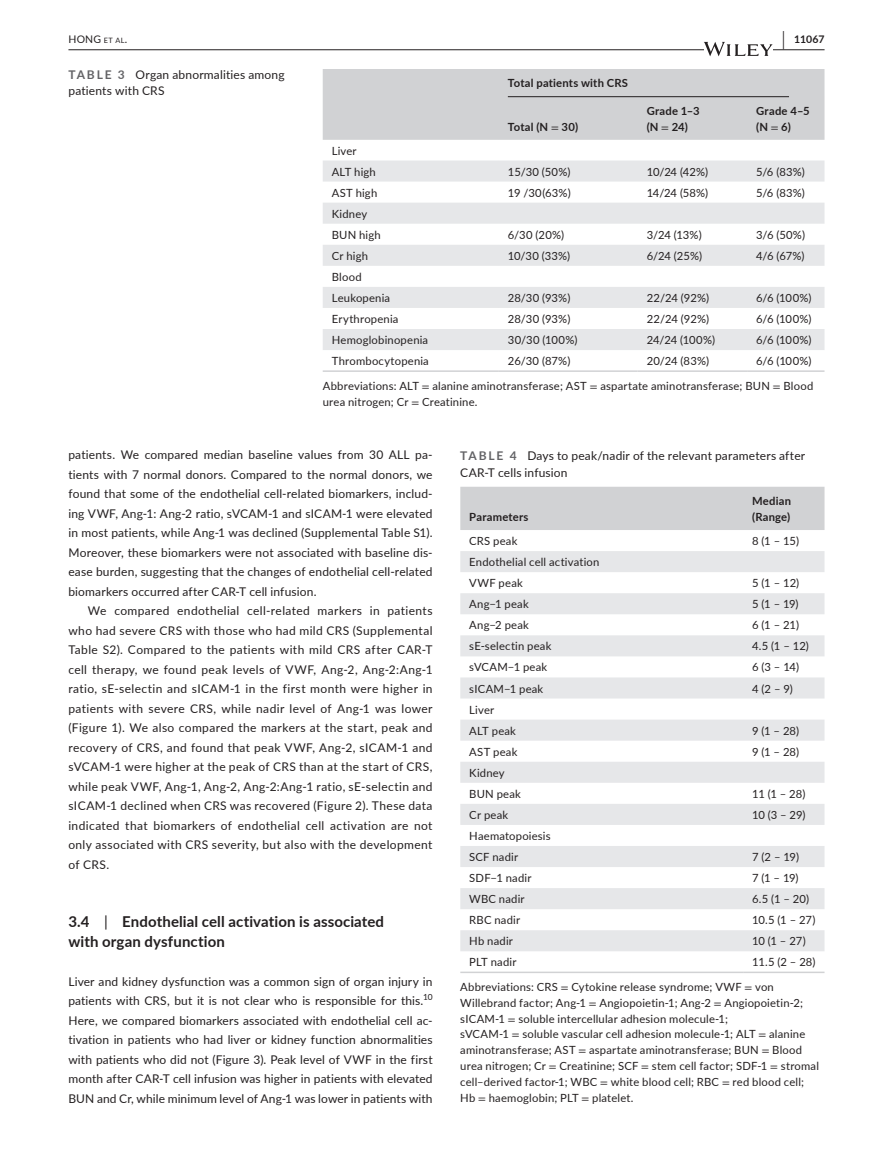
<style>
.page{position:relative;width:893px;height:1174px;background:#fff}
.page>*{position:absolute;margin:0;border:0;box-sizing:border-box;transform-origin:0 0}
.t1{font:700 15px/19.5px "Lato";letter-spacing:.005em;color:#231f20}
.t2{font:12px/19.5px "Lato";letter-spacing:.015em;color:#231f20;text-align:justify}
.t3{font:11.25px/15.8px "Lato";letter-spacing:.015em;color:#231f20}
.t4{font:700 11.25px/15.8px "Lato";letter-spacing:.02em;color:#231f20}
.t5{font:10.5px "Lato";color:#231f20}
.t6{font:700 10.5px "Lato";color:#231f20}
.s1{font-size:7.35px}
.s2{font-size:19.5px}
.s3{font-weight:700;color:#636366}
.s4{font-family:"STIX";font-weight:400}
.s5{font-family:"STIX"}
.s6{font-weight:400}
</style>
<div class="page">
<hr style="left:68px;top:49px;width:756px;height:1px;background:#231f20">
<svg style="left:704px;top:42px;width:69px;height:14px"></svg>
<div style="left:323px;top:69px;width:501px;height:71px;background:#d1d2d4"></div>
<svg style="left:323px;top:160px;width:501px;height:190px;fill:#e6e7e9"></svg>
<hr style="left:323px;top:370px;width:176px;height:2px;background:#d1d2d4">
<hr style="left:499px;top:370px;width:139px;height:2px;background:#d1d2d4">
<hr style="left:638px;top:370px;width:109px;height:2px;background:#d1d2d4">
<hr style="left:747px;top:370px;width:77px;height:2px;background:#d1d2d4">
<hr style="left:508px;top:96px;width:281px;height:1px;background:#231f20">
<div style="left:460px;top:487px;width:364px;height:43px;background:#d1d2d4"></div>
<svg style="left:460px;top:551px;width:364px;height:400px;fill:#e8e9ea"></svg>
<hr style="left:460px;top:971px;width:283px;height:2px;background:#d1d2d4">
<hr style="left:743px;top:971px;width:81px;height:2px;background:#d1d2d4">
<p class="t5" style="left:68px;top:31px;width:60px">HONG <span class="s1">et al</span>.</p>
<p class="t6" style="left:782px;top:31px;width:44px"><span class="s2">|</span> 11067</p>
<p class="t2" style="left:68px;top:66px;width:218px;line-height:16.5px"><span class="s3">TABLE 3</span> Organ abnormalities among patients with CRS</p>
<p class="t3" style="left:332px;top:139px;width:46px;line-height:21px">Liver<br>ALT high</p>
<p class="t4" style="left:508px;top:75px;width:122px">Total patients with CRS</p>
<p class="t4" style="left:508px;top:118px;width:72px">Total (N <span class="s4">=</span> 30)</p>
<p class="t4" style="left:647px;top:102px;width:54px">Grade 1–3 (N <span class="s4">=</span> 24)</p>
<p class="t4" style="left:756px;top:102px;width:55px">Grade 4–5 (N <span class="s4">=</span> 6)</p>
<p class="t3" style="left:508px;top:163px;width:64px">15/30 (50%)</p>
<p class="t3" style="left:647px;top:163px;width:63px">10/24 (42%)</p>
<p class="t3" style="left:756px;top:163px;width:50px">5/6 (83%)</p>
<p class="t3" style="left:332px;top:184px;width:47px">AST high</p>
<p class="t3" style="left:508px;top:184px;width:64px">19 /30(63%)</p>
<p class="t3" style="left:647px;top:184px;width:63px">14/24 (58%)</p>
<p class="t3" style="left:756px;top:184px;width:50px">5/6 (83%)</p>
<p class="t3" style="left:332px;top:203px;width:50px;line-height:21px">Kidney<br>BUN high</p>
<p class="t3" style="left:508px;top:226px;width:58px">6/30 (20%)</p>
<p class="t3" style="left:647px;top:226px;width:56px">3/24 (13%)</p>
<p class="t3" style="left:756px;top:226px;width:50px">3/6 (50%)</p>
<p class="t3" style="left:332px;top:247px;width:38px">Cr high</p>
<p class="t3" style="left:508px;top:247px;width:64px">10/30 (33%)</p>
<p class="t3" style="left:647px;top:247px;width:57px">6/24 (25%)</p>
<p class="t3" style="left:756px;top:247px;width:50px">4/6 (67%)</p>
<p class="t3" style="left:332px;top:266px;width:60px;line-height:21px">Blood<br>Leukopenia</p>
<p class="t3" style="left:508px;top:289px;width:64px">28/30 (93%)</p>
<p class="t3" style="left:647px;top:289px;width:64px">22/24 (92%)</p>
<p class="t3" style="left:756px;top:289px;width:57px">6/6 (100%)</p>
<p class="t3" style="left:332px;top:310px;width:68px">Erythropenia</p>
<p class="t3" style="left:508px;top:310px;width:64px">28/30 (93%)</p>
<p class="t3" style="left:647px;top:310px;width:64px">22/24 (92%)</p>
<p class="t3" style="left:756px;top:310px;width:57px">6/6 (100%)</p>
<p class="t3" style="left:332px;top:332px;width:98px">Hemoglobinopenia</p>
<p class="t3" style="left:508px;top:332px;width:71px">30/30 (100%)</p>
<p class="t3" style="left:647px;top:332px;width:70px">24/24 (100%)</p>
<p class="t3" style="left:756px;top:332px;width:57px">6/6 (100%)</p>
<p class="t3" style="left:332px;top:353px;width:99px">Thrombocytopenia</p>
<p class="t3" style="left:508px;top:353px;width:64px">26/30 (87%)</p>
<p class="t3" style="left:647px;top:353px;width:64px">20/24 (83%)</p>
<p class="t3" style="left:756px;top:353px;width:57px">6/6 (100%)</p>
<p class="t3" style="left:323px;top:377px;width:492px">Abbreviations: ALT <span class="s5">=</span> alanine aminotransferase; AST <span class="s5">=</span> aspartate aminotransferase; BUN <span class="s5">=</span> Blood urea nitrogen; Cr <span class="s5">=</span> Creatinine.</p>
<p class="t2" style="left:68px;top:444px;width:366px">patients. We compared median baseline values from 30 ALL pa&shy;tients with 7 normal donors. Compared to the normal donors, we found that some of the endothelial cell-related biomarkers, includ&shy;ing VWF, Ang-1: Ang-2 ratio, sVCAM-1 and sICAM-1 were elevated in most patients, while Ang-1 was declined (Supplemental Table S1).<br>Moreover, these biomarkers were not associated with baseline dis&shy;ease burden, suggesting that the changes of endothelial cell-related biomarkers occurred after CAR-T cell infusion.</p>
<p class="t2" style="left:68px;top:600px;width:366px;text-indent:20px">We compared endothelial cell-related markers in patients who had severe CRS with those who had mild CRS (Supplemental Table S2). Compared to the patients with mild CRS after CAR-T cell therapy, we found peak levels of VWF, Ang-2, Ang-2:Ang-1 ratio, sE-selectin and sICAM-1 in the first month were higher in patients with severe CRS, while nadir level of Ang-1 was lower (Figure 1). We also compared the markers at the start, peak and recovery of CRS, and found that peak VWF, Ang-2, sICAM-1 and sVCAM-1 were higher at the peak of CRS than at the start of CRS, while peak VWF, Ang-1, Ang-2, Ang-2:Ang-1 ratio, sE-selectin and sICAM-1 declined when CRS was recovered (Figure 2). These data indicated that biomarkers of endothelial cell activation are not only associated with CRS severity, but also with the development of CRS.</p>
<p class="t1" style="left:68px;top:911px;width:317px">3.4 <span class="s6">|</span> Endothelial cell activation is associated with organ dysfunction</p>
<p class="t2" style="left:68px;top:971px;width:366px">Liver and kidney dysfunction was a common sign of organ injury in patients with CRS, but it is not clear who is responsible for this.<sup>10<br></sup>Here, we compared biomarkers associated with endothelial cell ac&shy;tivation in patients who had liver or kidney function abnormalities with patients who did not (Figure 3). Peak level of VWF in the first month after CAR-T cell infusion was higher in patients with elevated BUN and Cr, while minimum level of Ang-1 was lower in patients with</p>
<p class="t2" style="left:460px;top:447px;width:346px;line-height:16.5px"><span class="s3">TABLE 4</span> Days to peak/nadir of the relevant parameters after<br>CAR-T cells infusion</p>
<p class="t4" style="left:469px;top:508px;width:61px">Parameters</p>
<p class="t4" style="left:752px;top:492px;width:40px">Median (Range)</p>
<p class="t3" style="left:469px;top:532px;width:50px">CRS peak</p>
<p class="t3" style="left:752px;top:532px;width:49px">8 (1 – 15)</p>
<p class="t3" style="left:469px;top:551px;width:132px;line-height:21px">Endothelial cell activation<br>VWF peak</p>
<p class="t3" style="left:752px;top:575px;width:49px">5 (1 – 12)</p>
<p class="t3" style="left:469px;top:596px;width:61px">Ang−1 peak</p>
<p class="t3" style="left:752px;top:596px;width:48px">5 (1 – 19)</p>
<p class="t3" style="left:469px;top:617px;width:61px">Ang−2 peak</p>
<p class="t3" style="left:752px;top:617px;width:48px">6 (1 – 21)</p>
<p class="t3" style="left:469px;top:638px;width:84px">sE-selectin peak</p>
<p class="t3" style="left:752px;top:638px;width:58px">4.5 (1 – 12)</p>
<p class="t3" style="left:469px;top:659px;width:79px">sVCAM−1 peak</p>
<p class="t3" style="left:752px;top:659px;width:48px">6 (3 – 14)</p>
<p class="t3" style="left:469px;top:680px;width:76px">sICAM−1 peak</p>
<p class="t3" style="left:752px;top:680px;width:42px">4 (2 – 9)</p>
<p class="t3" style="left:469px;top:698px;width:48px;line-height:21px">Liver<br>ALT peak</p>
<p class="t3" style="left:752px;top:722px;width:49px">9 (1 – 28)</p>
<p class="t3" style="left:469px;top:743px;width:50px">AST peak</p>
<p class="t3" style="left:752px;top:743px;width:49px">9 (1 – 28)</p>
<p class="t3" style="left:469px;top:761px;width:53px;line-height:21px">Kidney<br>BUN peak</p>
<p class="t3" style="left:752px;top:785px;width:55px">11 (1 – 28)</p>
<p class="t3" style="left:469px;top:806px;width:40px">Cr peak</p>
<p class="t3" style="left:752px;top:806px;width:55px">10 (3 – 29)</p>
<p class="t3" style="left:469px;top:825px;width:83px;line-height:21px">Haematopoiesis<br>SCF nadir</p>
<p class="t3" style="left:752px;top:848px;width:48px">7 (2 – 19)</p>
<p class="t3" style="left:469px;top:869px;width:64px">SDF−1 nadir</p>
<p class="t3" style="left:752px;top:869px;width:48px">7 (1 – 19)</p>
<p class="t3" style="left:469px;top:890px;width:57px">WBC nadir</p>
<p class="t3" style="left:752px;top:890px;width:59px">6.5 (1 – 20)</p>
<p class="t3" style="left:469px;top:912px;width:52px">RBC nadir</p>
<p class="t3" style="left:752px;top:912px;width:65px">10.5 (1 – 27)</p>
<p class="t3" style="left:469px;top:933px;width:45px">Hb nadir</p>
<p class="t3" style="left:752px;top:933px;width:55px">10 (1 – 27)</p>
<p class="t3" style="left:469px;top:954px;width:49px">PLT nadir</p>
<p class="t3" style="left:752px;top:954px;width:65px">11.5 (2 – 28)</p>
<p class="t3" style="left:460px;top:978px;width:360px">Abbreviations: CRS <span class="s5">=</span> Cytokine release syndrome; VWF <span class="s5">=</span> von Willebrand factor; Ang-1 <span class="s5">=</span> Angiopoietin-1; Ang-2 <span class="s5">=</span> Angiopoietin-2; sICAM-1 <span class="s5">=</span> soluble intercellular adhesion molecule-1;<br>sVCAM-1 <span class="s5">=</span> soluble vascular cell adhesion molecule-1; ALT <span class="s5">=</span> alanine aminotransferase; AST <span class="s5">=</span> aspartate aminotransferase; BUN <span class="s5">=</span> Blood urea nitrogen; Cr <span class="s5">=</span> Creatinine; SCF <span class="s5">=</span> stem cell factor; SDF-1 <span class="s5">=</span> stromal cell–derived factor-1; WBC <span class="s5">=</span> white blood cell; RBC <span class="s5">=</span> red blood cell; Hb <span class="s5">=</span> haemoglobin; PLT <span class="s5">=</span> platelet.</p>
</div>
